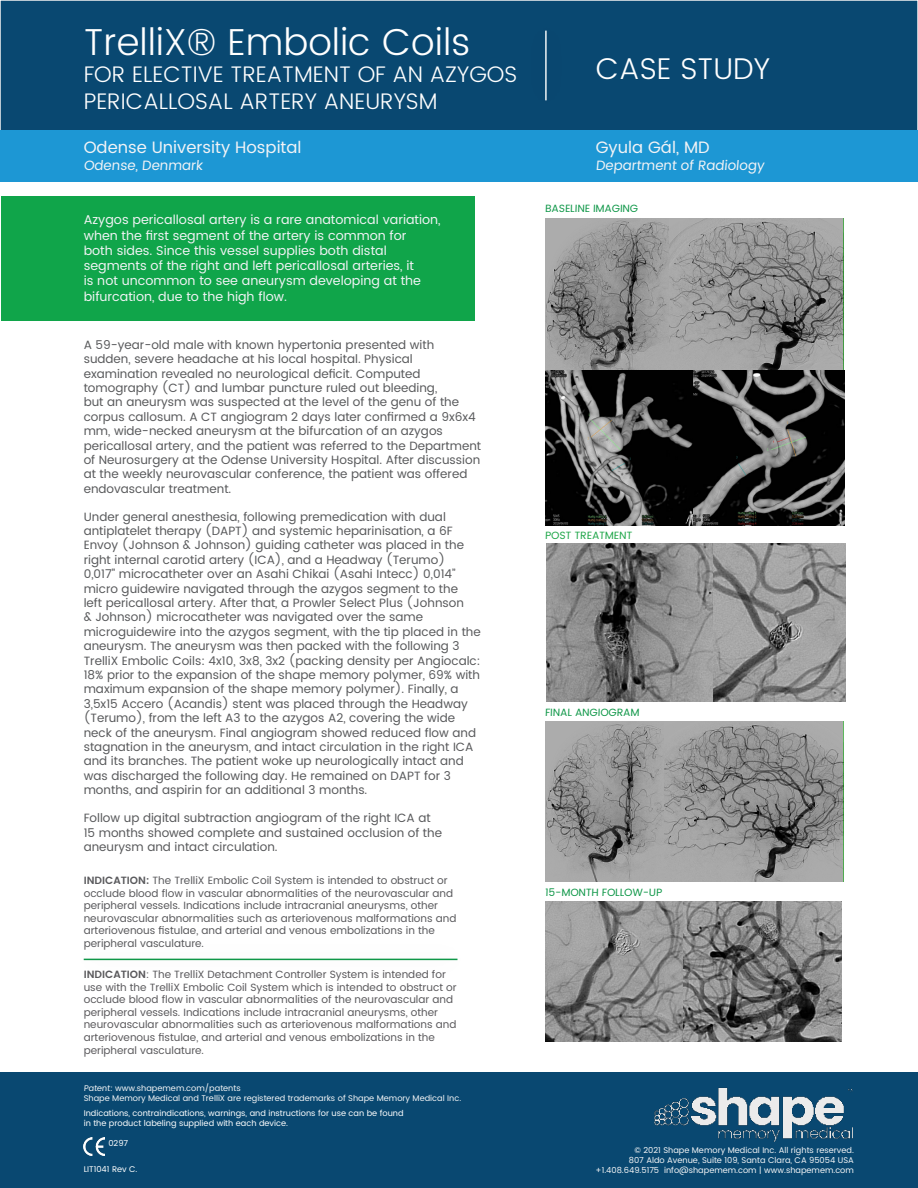
<style>
.page{position:relative;width:918px;height:1188px;background:#fff}
.page>*{position:absolute;margin:0;border:0;box-sizing:border-box;transform-origin:0 0}
.t1{font:300 37.5px "Poppins";color:#fff}
.t2{font:300 30px "Poppins";color:#fff}
.t3{font:300 22.5px/27px "Poppins";color:#fff}
.t4{font:16.5px "Poppins";color:#f2f3f6}
.t5{font:13.5px "Poppins";color:#f2f3f6}
.t6{font:12.75px/15.3px "Poppins";color:#f2f3f5}
.t7{font:12px/14.4px "Poppins";color:#58595b}
.t8{font:10.5px/12.6px "Poppins";color:#5a595c}
.t9{font:10.5px/12.6px "Poppins";color:#59595c}
.t10{font:10.5px "Poppins";color:#0f9748}
.t11{font:10.5px "Poppins";color:#1fa649}
.t12{font:8.25px/9.9px "Poppins";color:#f4f5f6;text-align:right}
.t13{font:8.25px/9.9px "Poppins";color:#fff}
.s1{font-style:inherit}
.s2{font-weight:600}
</style>
<div class="page">
<div style="left:0;top:0;width:918px;height:131px;background:#094871"></div>
<div style="left:0;top:0;width:918px;height:132px;border:2px solid #f3f3f3"></div>
<div style="left:0;top:1072px;width:918px;height:116px;background:#094871"></div>
<hr style="left:545px;top:31px;width:2px;height:69px;background:#eff4f6">
<hr style="left:84px;top:959px;width:373px;height:1px;background:#0f9748">
<div style="left:1px;top:130px;width:917px;height:52px;background:#1d97d4"></div>
<div style="left:1px;top:197px;width:474px;height:124px;background:#10a54a"></div>
<img style="left:545px;top:218px;width:299px;height:307px">
<img style="left:547px;top:543px;width:299px;height:159px">
<img style="left:546px;top:722px;width:297px;height:159px">
<img style="left:545px;top:902px;width:297px;height:139px">
<img style="left:654px;top:1087px;width:198px;height:55px">
<img style="left:84px;top:1138px;width:20px;height:17px">
<p class="t1" style="left:84px;top:15px;width:388px"><span class="s1">T</span>relli<span class="s1">X®</span> Embolic Coils</p>
<p class="t3" style="left:84px;top:61px;width:435px">FOR ELECTIVE TREATMENT OF AN AZYGOS<br>PERICALLOSAL ARTERY ANEURYSM</p>
<p class="t2" style="left:596px;top:47px;width:176px">CASE STUDY</p>
<p class="t4" style="left:84px;top:136px;width:219px">Odense University Hospital</p>
<p class="t5" style="left:84px;top:155px;width:122px">Odense, Denmark</p>
<p class="t6" style="left:84px;top:213px;width:358px">Azygos pericallosal artery is a rare anatomical variation, when the first segment of the artery is common for<br>both sides. Since this vessel supplies both distal segments of the right and left pericallosal arteries, it<br>is not uncommon to see aneurysm developing at the bifurcation, due to the high flow.</p>
<p class="t7" style="left:84px;top:338px;width:399px">A 59-year-old male with known hypertonia presented with sudden, severe headache at his local hospital. Physical examination revealed no neurological deficit. Computed tomography (CT) and lumbar puncture ruled out bleeding,<br>but an aneurysm was suspected at the level of the genu of the corpus callosum. A CT angiogram 2 days later confirmed a 9x6x4 mm, wide-necked aneurysm at the bifurcation of an azygos pericallosal artery, and the patient was referred to the Department of Neurosurgery at the Odense University Hospital. After discussion at the weekly neurovascular conference, the patient was offered endovascular treatment.</p>
<p class="t7" style="left:84px;top:510px;width:399px">Under general anesthesia, following premedication with dual antiplatelet therapy (DAPT) and systemic heparinisation, a 6F Envoy (Johnson &amp; Johnson) guiding catheter was placed in the right internal carotid artery (ICA), and a Headway (Terumo)<br>0,017” microcatheter over an Asahi Chikai (Asahi Intecc) 0,014” micro guidewire navigated through the azygos segment to the<br>left pericallosal artery. After that, a Prowler Select Plus (Johnson<br>&amp; Johnson) microcatheter was navigated over the same microguidewire into the azygos segment, with the tip placed in the aneurysm. The aneurysm was then packed with the following 3<br>TrelliX Embolic Coils: 4x10, 3x8, 3x2 (packing density per Angiocalc:<br>18% prior to the expansion of the shape memory polymer, 69% with maximum expansion of the shape memory polymer). Finally, a 3,5x15 Accero (Acandis) stent was placed through the Headway (Terumo), from the left A3 to the azygos A2, covering the wide neck of the aneurysm. Final angiogram showed reduced flow and stagnation in the aneurysm, and intact circulation in the right ICA and its branches. The patient woke up neurologically intact and was discharged the following day. He remained on DAPT for 3 months, and aspirin for an additional 3 months.</p>
<p class="t7" style="left:84px;top:811px;width:360px">Follow up digital subtraction angiogram of the right ICA at<br>15 months showed complete and sustained occlusion of the aneurysm and intact circulation.</p>
<p class="t9" style="left:84px;top:874px;width:374px"><span class="s2">INDICATION:</span> The TrelliX Embolic Coil System is intended to obstruct or occlude blood flow in vascular abnormalities of the neurovascular and peripheral vessels. Indications include intracranial aneurysms, other neurovascular abnormalities such as arteriovenous malformations and arteriovenous fistulae, and arterial and venous embolizations in the peripheral vasculature.</p>
<p class="t8" style="left:84px;top:968px;width:375px"><span class="s2">INDICATION</span>: The TrelliX Detachment Controller System is intended for use with the TrelliX Embolic Coil System which is intended to obstruct or occlude blood flow in vascular abnormalities of the neurovascular and peripheral vessels. Indications include intracranial aneurysms, other neurovascular abnormalities such as arteriovenous malformations and arteriovenous fistulae, and arterial and venous embolizations in the peripheral vasculature.</p>
<p class="t12" style="left:84px;top:1083px;width:159px">Patent: www.shapemem.com/patents</p>
<p class="t12" style="left:84px;top:1093px;width:379px">Shape Memory Medical and TrelliX are registered trademarks of Shape Memory Medical Inc.</p>
<p class="t13" style="left:84px;top:1108px;width:321px">Indications, contraindications, warnings, and instructions for use can be found in the product labeling supplied with each device.</p>
<p class="t13" style="left:108px;top:1138px;width:21px">0297</p>
<p class="t13" style="left:84px;top:1164px;width:55px">LIT1041 Rev C.</p>
<p class="t4" style="left:596px;top:136px;width:115px">Gyula Gál, MD</p>
<p class="t5" style="left:596px;top:155px;width:172px">Department of Radiology</p>
<p class="t10" style="left:545px;top:200px;width:95px">BASELINE IMAGING</p>
<p class="t11" style="left:545px;top:527px;width:89px">POST TREATMENT</p>
<p class="t10" style="left:545px;top:704px;width:96px">FINAL ANGIOGRAM</p>
<p class="t10" style="left:545px;top:885px;width:119px">15-MONTH FOLLOW-UP</p>
<p class="t12" style="left:634px;top:1146px;width:221px">© 2021 Shape Memory Medical Inc. All rights reserved.</p>
<p class="t12" style="left:596px;top:1156px;width:260px">807 Aldo Avenue, Suite 109, Santa Clara, CA 95054 USA +1.408.649.5175 info@shapemem.com | www.shapemem.com</p>
</div>
